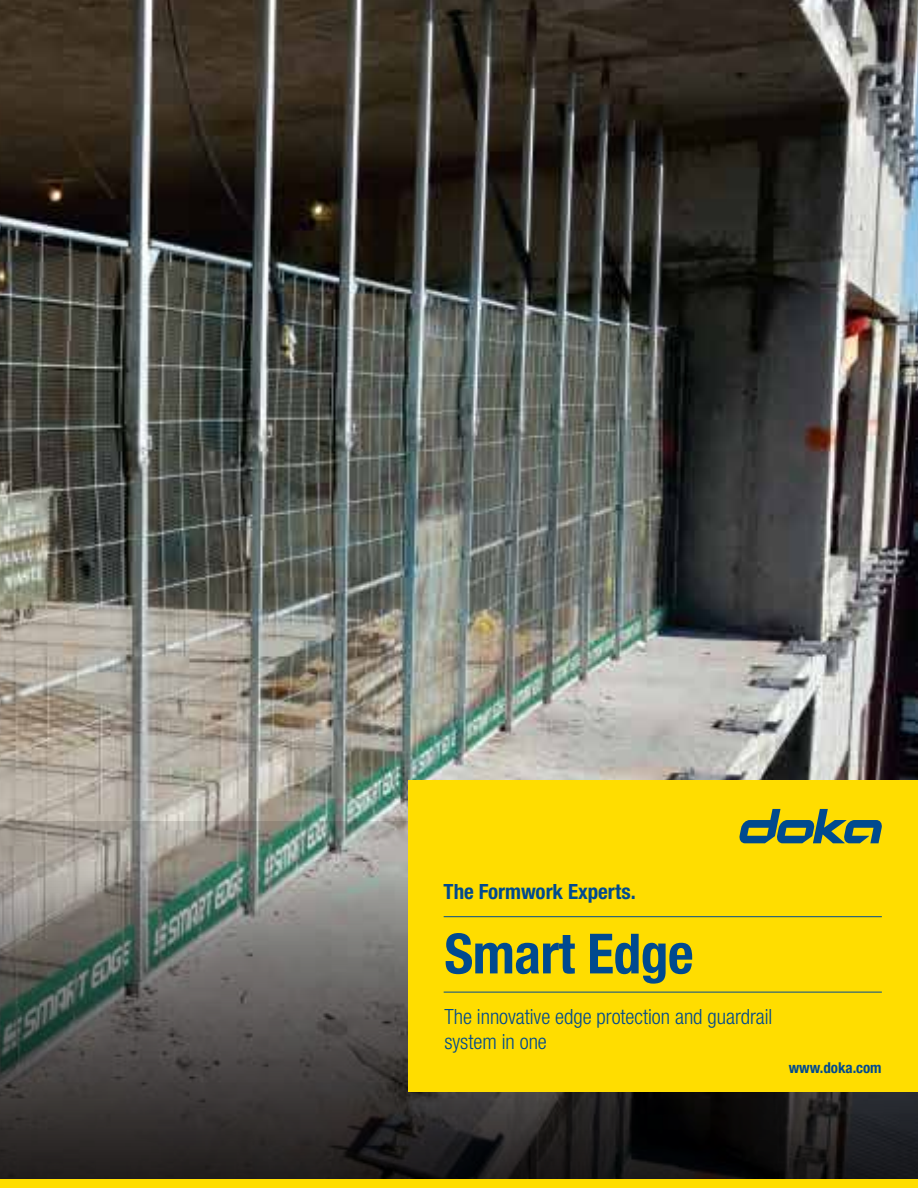
<style>
.page{position:relative;width:918px;height:1188px;background:#fff}
.page>*{position:absolute;margin:0;border:0;box-sizing:border-box;transform-origin:0 0}
.t1{font:700 condensed 55.5px "Helvetica Neue LTW1 G";letter-spacing:-.01em;color:#004a8f}
.t2{font:300 condensed 21px/25.2px "Helvetica Neue LTW1 G";color:#004a8f}
.t3{font:700 condensed 21px "Helvetica Neue LTW1 G";color:#004a8f}
.t4{font:700 condensed 15px "Helvetica Neue LTW1 G";color:#004a8f}
</style>
<div class="page">
<img style="left:0;top:0;width:918px;height:821px">
<svg style="left:0;top:821px;width:918px;height:358px;background:#4d4e4b"></svg>
<div style="left:408px;top:780px;width:510px;height:312px;background:#fd0"></div>
<hr style="left:444px;top:916px;width:438px;height:1px;background:#004a8f">
<hr style="left:444px;top:992px;width:438px;height:1px;background:#004a8f">
<svg style="left:739px;top:809px;width:143px;height:34px"></svg>
<div style="left:0;top:1179px;width:918px;height:9px;background:#fd0"></div>
<p class="t3" style="left:444px;top:879px;width:194px">The Formwork Experts.</p>
<h1 class="t1" style="left:444px;top:920px;width:251px">Smart Edge</h1>
<p class="t2" style="left:444px;top:1004px;width:330px">The innovative edge protection and guardrail system in one</p>
<p class="t4" style="left:789px;top:1058px;width:94px">www.doka.com</p>
</div>
